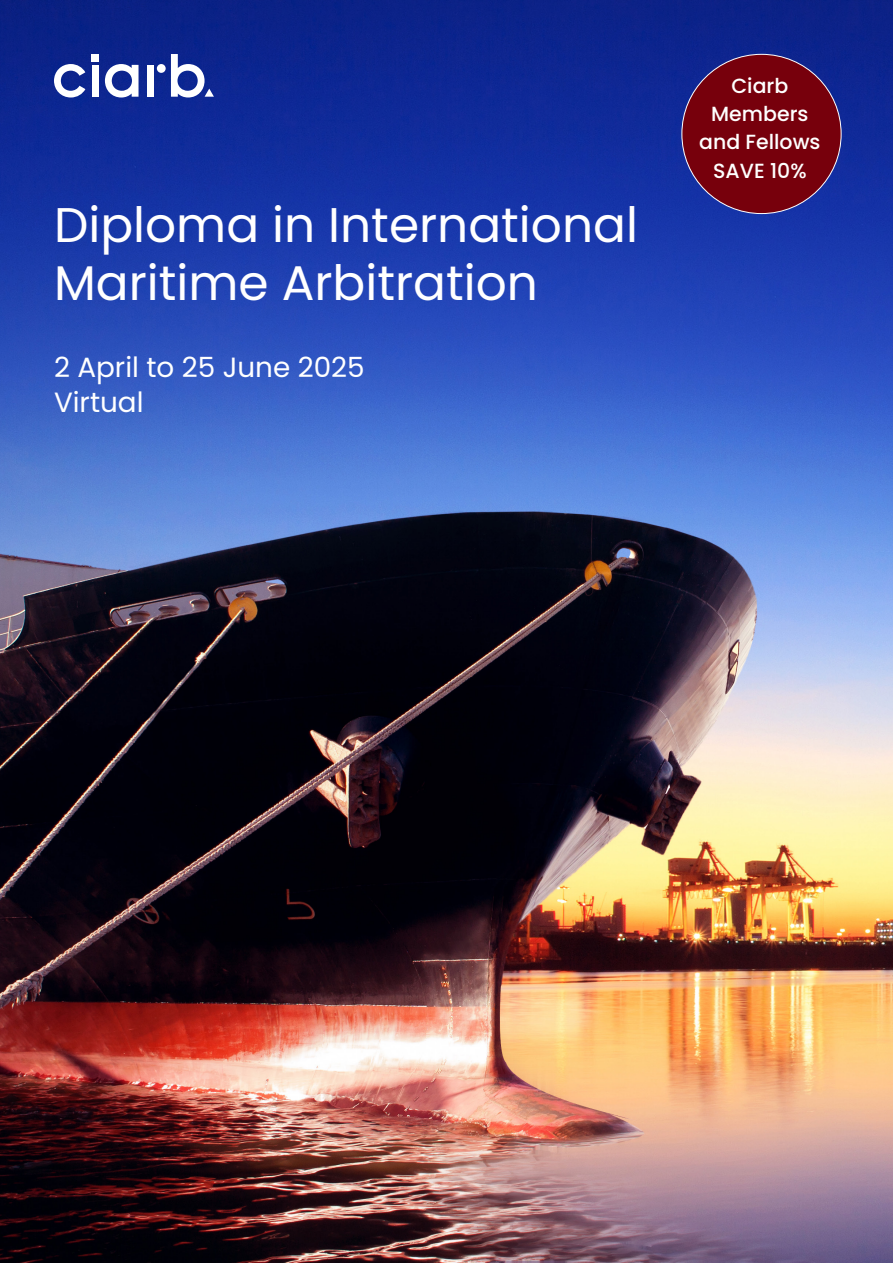
<style>
.page{position:relative;width:893px;height:1263px;background:#fff}
.page>*{position:absolute;margin:0;border:0;box-sizing:border-box;transform-origin:0 0}
.t1{font:48.6px/58.3px "Poppins";color:#fff}
.t2{font:27.75px "Poppins";color:#fff}
.t3{font:500 20.4px "Poppins";color:#fff}
</style>
<div class="page">
<img style="left:0;top:0;width:893px;height:1263px">
<div style="left:92px;top:54px;width:7px;height:7px;background:#fff"></div>
<div style="left:157px;top:64px;width:9px;height:9px;background:#fff;border-radius:50%"></div>
<svg style="left:54px;top:64px;width:31px;height:34px"></svg>
<div style="left:147px;top:65px;width:7px;height:32px;background:#fff"></div>
<div style="left:92px;top:65px;width:7px;height:32px;background:#fff"></div>
<svg style="left:105px;top:64px;width:34px;height:34px"></svg>
<svg style="left:171px;top:54px;width:43px;height:44px"></svg>
<div style="left:682px;top:54px;width:159px;height:160px;background:#77000c;border-radius:50%"></div>
<p class="t1" style="left:54px;top:196px;width:585px">Diploma in International<br>Maritime Arbitration</p>
<p class="t2" style="left:54px;top:351px;width:312px">2 April to 25 June 2025</p>
<p class="t2" style="left:54px;top:387px;width:91px">Virtual</p>
<p class="t3" style="left:731px;top:74px;width:58px">Ciarb</p>
<p class="t3" style="left:711px;top:102px;width:99px">Members</p>
<p class="t3" style="left:699px;top:130px;width:123px">and Fellows</p>
<p class="t3" style="left:713px;top:159px;width:95px">SAVE 10%</p>
</div>
